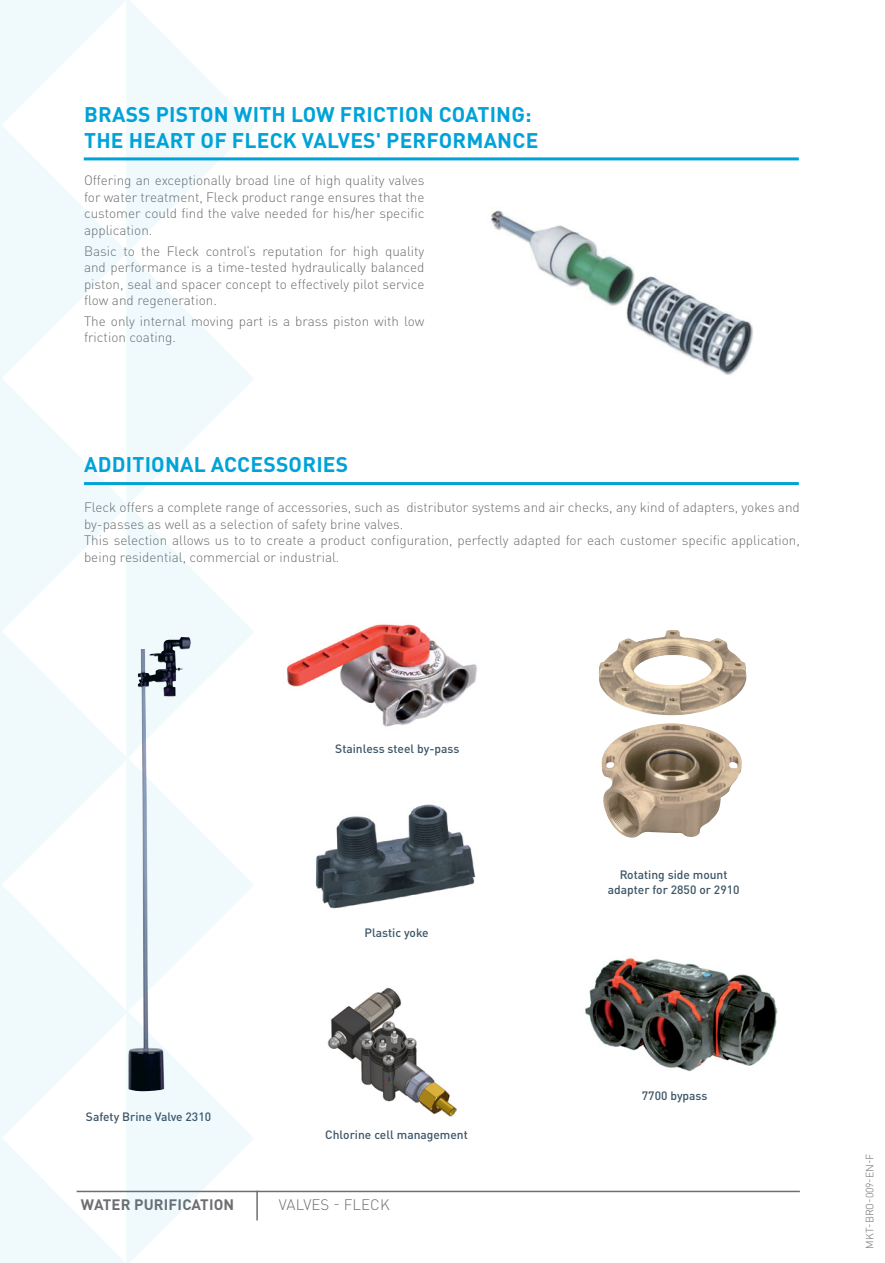
<style>
.page{position:relative;width:885px;height:1263px;background:#fff}
.page>*{position:absolute;margin:0;border:0;box-sizing:border-box;transform-origin:0 0}
.t1{font:700 21px/25.2px "DIN Pro";letter-spacing:.01em;color:#00a3d8}
.t2{font:700 15px "DIN Pro";letter-spacing:.01em;color:#6d6e71}
.t3{font:300 15px "DIN Pro";letter-spacing:.01em;color:#6d6e71}
.t4{font:300 13.5px/16.5px "DIN Pro";color:#6d6e71;text-align:justify}
.t5{font:500 12px/15px "DIN Pro";color:#3d5567;text-align:center}
.t6{font:300 10.5px "DIN Pro";color:#6d6e71}
</style>
<div class="page">
<hr style="left:77px;top:1191px;width:722px;height:1px;background:#6d6e71">
<hr style="left:256px;top:1191px;width:2px;height:29px;background:#6d6e71">
<hr style="left:84px;top:482px;width:714px;height:3px;background:#00a3d8">
<hr style="left:84px;top:157px;width:714px;height:3px;background:#00a3d8">
<img style="left:490px;top:210px;width:263px;height:165px">
<img style="left:286px;top:624px;width:191px;height:103px">
<img style="left:598px;top:630px;width:149px;height:208px">
<img style="left:315px;top:804px;width:161px;height:105px">
<svg style="left:0;top:0;width:255px;height:1263px"></svg>
<img style="left:585px;top:958px;width:192px;height:114px">
<img style="left:328px;top:987px;width:128px;height:129px">
<h1 class="t1" style="left:84px;top:100px;width:455px">BRASS PISTON WITH LOW FRICTION COATING:<br>THE HEART OF FLECK VALVES' PERFORMANCE</h1>
<p class="t4" style="left:84px;top:171px;width:342px">Offering an exceptionally broad line of high quality valves for water treatment, Fleck product range ensures that the customer could find the valve needed for his/her specific application.</p>
<p class="t4" style="left:84px;top:241px;width:342px">Basic to the Fleck control’s reputation for high quality and performance is a time-tested hydraulically balanced piston, seal and spacer concept to effectively pilot service flow and regeneration.</p>
<p class="t4" style="left:84px;top:311px;width:342px">The only internal moving part is a brass piston with low friction coating.</p>
<h1 class="t1" style="left:84px;top:449px;width:265px">ADDITIONAL ACCESSORIES</h1>
<p class="t4" style="left:84px;top:498px;width:717px;text-align:left">Fleck offers a complete range of accessories, such as distributor systems and air checks, any kind of adapters, yokes and by-passes as well as a selection of safety brine valves.<br>This selection allows us to to create a product configuration, perfectly adapted for each customer specific application, being residential, commercial or industrial.</p>
<p class="t5" style="left:335px;top:740px;width:126px">Stainless steel by-pass</p>
<p class="t5" style="left:86px;top:1108px;width:127px">Safety Brine Valve 2310</p>
<p class="t5" style="left:364px;top:924px;width:65px">Plastic yoke</p>
<p class="t5" style="left:325px;top:1126px;width:144px">Chlorine cell management</p>
<p class="t2" style="left:81px;top:1192px;width:155px">WATER PURIFICATION</p>
<p class="t3" style="left:279px;top:1193px;width:112px">VALVES - FLECK</p>
<p class="t5" style="left:607px;top:866px;width:133px">Rotating side mount adapter for 2850 or 2910</p>
<p class="t5" style="left:641px;top:1086px;width:67px">7700 bypass</p>
<p class="t6" style="left:861px;top:1248px;width:96px;rotate:-90deg">MKT-BRO-009-EN-F</p>
</div>
